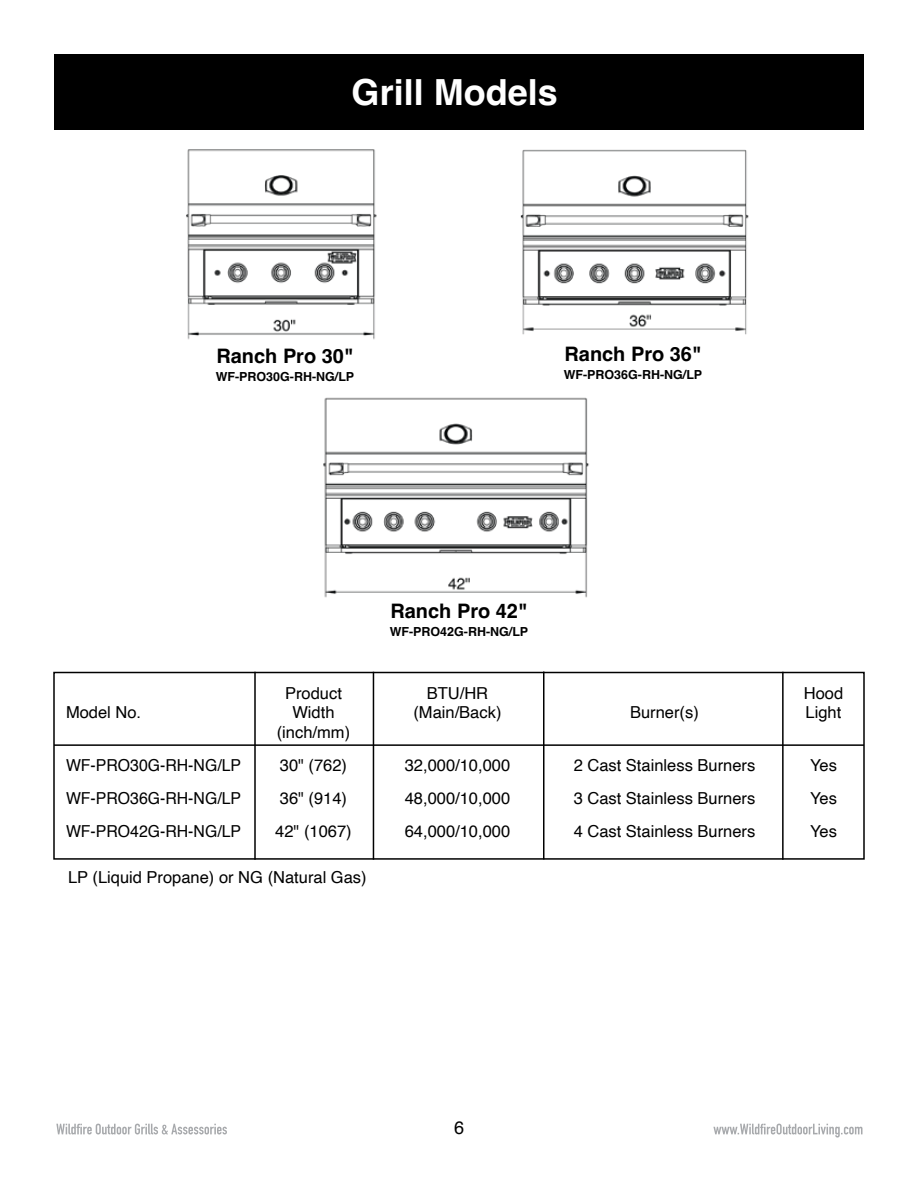
<style>
.page{position:relative;width:918px;height:1188px;background:#fff}
.page>*{position:absolute;margin:0;border:0;box-sizing:border-box;transform-origin:0 0}
.t1{font:700 36px "Helvetica";color:#fff}
.t2{font:700 19.95px "Helvetica";color:#000}
.t3{font:18px "Helvetica";color:#000}
.t4{font:16.5px "Helvetica";color:#000}
.t5{font:16.5px "Helvetica";color:#000;scale:.96 1}
.t6{font:700 12.45px "Helvetica";color:#000}
</style>
<div class="page">
<svg style="left:56px;top:1124px;width:806px;height:14px"></svg>
<div style="left:53px;top:672px;width:812px;height:188px;border:2px solid #000"></div>
<hr style="left:54px;top:744px;width:810px;height:2px;background:#000">
<div style="left:54px;top:54px;width:810px;height:76px;background:#000"></div>
<hr style="left:254px;top:672px;width:2px;height:188px;background:#000">
<hr style="left:373px;top:672px;width:1px;height:188px;background:#000">
<hr style="left:543px;top:672px;width:1px;height:187px;background:#000">
<hr style="left:782px;top:672px;width:2px;height:188px;background:#000">
<img style="left:186px;top:149px;width:191px;height:191px">
<img style="left:520px;top:149px;width:229px;height:186px">
<img style="left:323px;top:397px;width:266px;height:201px">
<h1 class="t1" style="left:352px;top:70px;width:208px">Grill Models</h1>
<p class="t2" style="left:216px;top:344px;width:139px">Ranch Pro 30"</p>
<p class="t6" style="left:216px;top:369px;width:140px">WF-PRO30G-RH-NG/LP</p>
<p class="t2" style="left:565px;top:342px;width:139px">Ranch Pro 36"</p>
<p class="t6" style="left:564px;top:367px;width:140px">WF-PRO36G-RH-NG/LP</p>
<p class="t2" style="left:390px;top:599px;width:139px">Ranch Pro 42"</p>
<p class="t6" style="left:390px;top:624px;width:140px">WF-PRO42G-RH-NG/LP</p>
<p class="t4" style="left:285px;top:680px;width:58px">Product</p>
<p class="t4" style="left:427px;top:680px;width:63px">BTU/HR</p>
<p class="t4" style="left:804px;top:680px;width:41px">Hood</p>
<p class="t4" style="left:66px;top:700px;width:77px">Model No.</p>
<p class="t4" style="left:292px;top:700px;width:44px">Width</p>
<p class="t4" style="left:413px;top:700px;width:90px">(Main/Back)</p>
<p class="t4" style="left:630px;top:700px;width:70px">Burner(s)</p>
<p class="t4" style="left:806px;top:700px;width:37px">Light</p>
<p class="t4" style="left:277px;top:720px;width:75px">(inch/mm)</p>
<p class="t5" style="left:66px;top:753px;width:184px">WF-PRO30G-RH-NG/LP</p>
<p class="t4" style="left:280px;top:753px;width:69px">30" (762)</p>
<p class="t4" style="left:405px;top:753px;width:107px">32,000/10,000</p>
<p class="t4" style="left:574px;top:753px;width:183px">2 Cast Stainless Burners</p>
<p class="t4" style="left:810px;top:753px;width:28px">Yes</p>
<p class="t5" style="left:66px;top:786px;width:184px">WF-PRO36G-RH-NG/LP</p>
<p class="t4" style="left:280px;top:786px;width:69px">36" (914)</p>
<p class="t4" style="left:405px;top:786px;width:107px">48,000/10,000</p>
<p class="t4" style="left:574px;top:786px;width:183px">3 Cast Stainless Burners</p>
<p class="t4" style="left:810px;top:786px;width:28px">Yes</p>
<p class="t5" style="left:66px;top:819px;width:184px">WF-PRO42G-RH-NG/LP</p>
<p class="t4" style="left:275px;top:819px;width:78px">42" (1067)</p>
<p class="t4" style="left:405px;top:819px;width:107px">64,000/10,000</p>
<p class="t4" style="left:574px;top:819px;width:183px">4 Cast Stainless Burners</p>
<p class="t4" style="left:810px;top:819px;width:28px">Yes</p>
<p class="t4" style="left:68px;top:864px;width:300px">LP (Liquid Propane) or NG (Natural Gas)</p>
<p class="t3" style="left:454px;top:1114px;width:12px">6</p>
</div>
